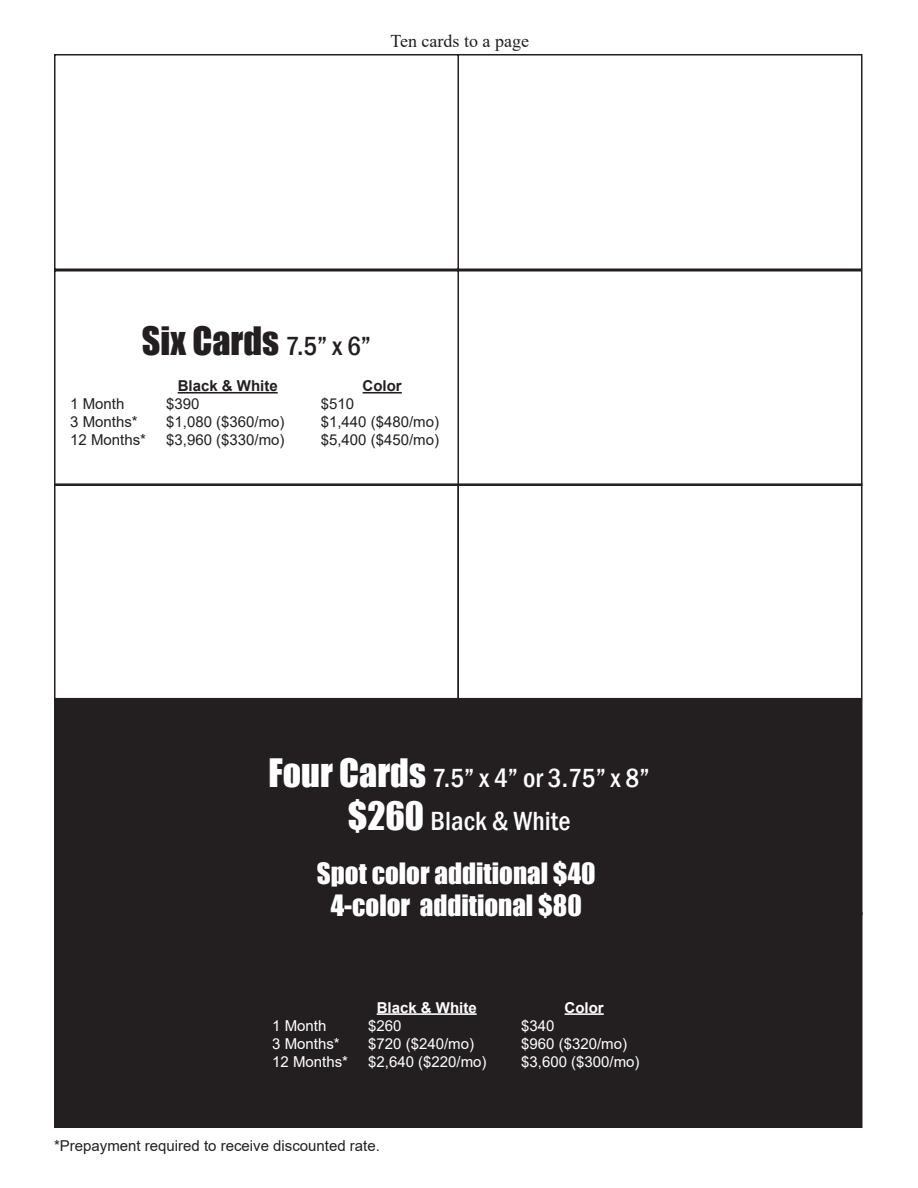
<style>
.page{position:relative;width:918px;height:1188px;background:#fff}
.page>*{position:absolute;margin:0;border:0;box-sizing:border-box;transform-origin:0 0}
.t1{font:36px "Impact";color:#231f20}
.t2{font:27px "Impact";color:#fff}
.t3{font:500 condensed 27px "Franklin Gothic";color:#fff}
.t4{font:18px "Times New Roman";color:#231f20}
.t5{font:15px "Arial";color:#231f20}
.t6{font:15px "Arial";color:#fff}
.t7{font:700 15px "Arial";color:#fff}
.t8{font:700 15px "Arial";color:#231f20}
.s1{font-family:"Franklin Gothic";font-weight:500;font-stretch:condensed;font-size:27px}
.s2{font-family:"Impact";font-weight:400;font-stretch:normal;font-size:36px}
</style>
<div class="page">
<div style="left:458px;top:270px;width:404px;height:216px;border:2px solid #231f20"></div>
<div style="left:458px;top:54px;width:404px;height:216px;border:2px solid #231f20"></div>
<div style="left:54px;top:54px;width:405px;height:216px;border:2px solid #231f20"></div>
<div style="left:54px;top:270px;width:405px;height:216px;border:2px solid #231f20"></div>
<div style="left:54px;top:483px;width:405px;height:216px;border:2px solid #231f20"></div>
<div style="left:55px;top:700px;width:403px;height:214px;background:#231f20"></div>
<div style="left:54px;top:699px;width:405px;height:216px;border:2px solid #231f20"></div>
<div style="left:55px;top:913px;width:403px;height:214px;background:#231f20"></div>
<div style="left:54px;top:912px;width:405px;height:216px;border:2px solid #231f20"></div>
<div style="left:458px;top:483px;width:404px;height:216px;border:2px solid #231f20"></div>
<div style="left:458px;top:700px;width:404px;height:214px;background:#231f20"></div>
<div style="left:458px;top:699px;width:404px;height:216px;border:2px solid #231f20"></div>
<div style="left:458px;top:913px;width:404px;height:214px;background:#231f20"></div>
<div style="left:458px;top:912px;width:404px;height:216px;border:2px solid #231f20"></div>
<hr style="left:377px;top:1013px;width:100px;height:2px;background:#fff">
<hr style="left:565px;top:1013px;width:39px;height:2px;background:#fff">
<hr style="left:178px;top:392px;width:100px;height:2px;background:#231f20">
<hr style="left:363px;top:392px;width:39px;height:2px;background:#231f20">
<p class="t4" style="left:390px;top:28px;width:140px">Ten cards to a page</p>
<p class="t1" style="left:142px;top:313px;width:231px">Six Cards <span class="s1">7.5” x 6”</span></p>
<p class="t8" style="left:178px;top:375px;width:102px">Black &amp; White</p>
<p class="t8" style="left:363px;top:375px;width:41px">Color</p>
<p class="t5" style="left:70px;top:394px;width:56px">1 Month</p>
<p class="t5" style="left:166px;top:394px;width:35px">$390</p>
<p class="t5" style="left:321px;top:394px;width:35px">$510</p>
<p class="t5" style="left:70px;top:412px;width:69px">3 Months*</p>
<p class="t5" style="left:166px;top:412px;width:120px">$1,080 ($360/mo)</p>
<p class="t5" style="left:321px;top:412px;width:120px">$1,440 ($480/mo)</p>
<p class="t5" style="left:70px;top:430px;width:77px">12 Months*</p>
<p class="t5" style="left:166px;top:430px;width:120px">$3,960 ($330/mo)</p>
<p class="t5" style="left:321px;top:430px;width:120px">$5,400 ($450/mo)</p>
<p class="t3" style="left:269px;top:761px;width:382px"><span class="s2">Four Cards</span> 7.5” x 4” or 3.75” x 8”</p>
<p class="t3" style="left:348px;top:804px;width:224px"><span class="s2">$260</span> Black &amp; White</p>
<p class="t2" style="left:317px;top:852px;width:280px">Spot color additional $40</p>
<p class="t2" style="left:331px;top:885px;width:253px">4-color additional $80</p>
<p class="t7" style="left:377px;top:997px;width:102px">Black &amp; White</p>
<p class="t7" style="left:565px;top:997px;width:41px">Color</p>
<p class="t6" style="left:272px;top:1015px;width:56px">1 Month</p>
<p class="t6" style="left:368px;top:1015px;width:35px">$260</p>
<p class="t6" style="left:521px;top:1015px;width:35px">$340</p>
<p class="t6" style="left:272px;top:1033px;width:69px">3 Months*</p>
<p class="t6" style="left:368px;top:1033px;width:107px">$720 ($240/mo)</p>
<p class="t6" style="left:521px;top:1033px;width:107px">$960 ($320/mo)</p>
<p class="t6" style="left:272px;top:1051px;width:77px">12 Months*</p>
<p class="t6" style="left:368px;top:1051px;width:120px">$2,640 ($220/mo)</p>
<p class="t6" style="left:521px;top:1051px;width:120px">$3,600 ($300/mo)</p>
<p class="t5" style="left:54px;top:1136px;width:327px">*Prepayment required to receive discounted rate.</p>
</div>
